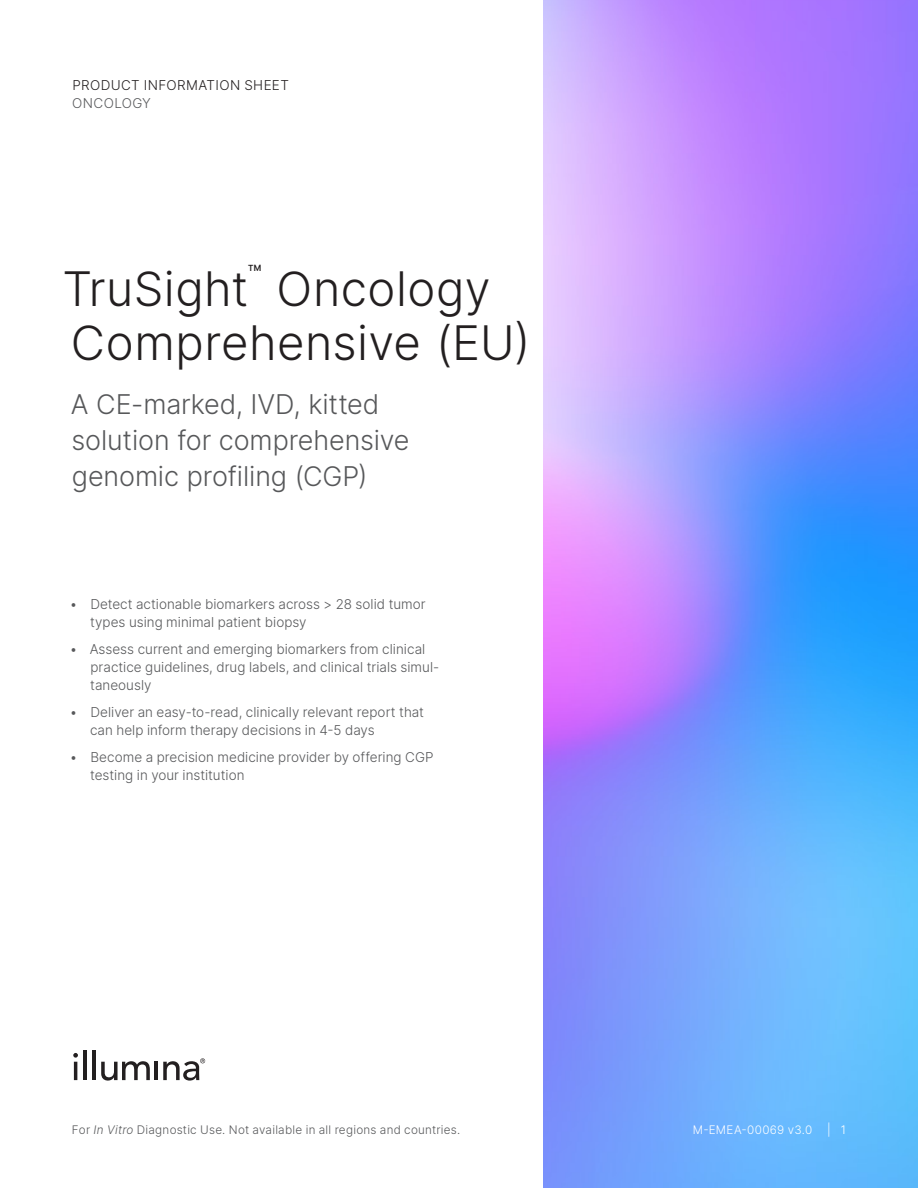
<style>
.page{position:relative;width:918px;height:1188px;background:#fff}
.page>*{position:absolute;margin:0;border:0;box-sizing:border-box;transform-origin:0 0}
.Title{font:300 47.25px/54px "Inter";letter-spacing:.01em;color:#231f20}
.Subtitle{font:300 27px/36px "Inter";letter-spacing:-.005em;color:#57585a}
.Title-2{font:23.55px "Inter";color:#231f20}
.zz_Document_Type___S{font:300 13.5px/18px "Inter";color:#57585a}
.zz_Document_Type___S-2{font:300 13.5px "Inter";letter-spacing:.03em;color:#231f20}
.zz_Document_Type___S-3{font:300 13.5px "Inter";letter-spacing:.03em;color:#57585a}
.zz_For_Research_Only{font:300 11.7px "Inter";letter-spacing:.02em;color:#57585a}
.zz_Pub_Number{font:300 11.7px "Inter";letter-spacing:.03em;color:#fff}
.s1{font-style:italic}
</style>
<div class="page">
<img style="left:543px;top:0;width:375px;height:1188px">
<hr style="left:74px;top:1062px;width:3px;height:18px;background:#231f20">
<hr style="left:83px;top:1051px;width:4px;height:29px;background:#231f20">
<hr style="left:93px;top:1051px;width:3px;height:29px;background:#231f20">
<svg style="left:101px;top:1061px;width:49px;height:20px"></svg>
<hr style="left:155px;top:1062px;width:3px;height:18px;background:#231f20">
<svg style="left:73px;top:1053px;width:5px;height:5px"></svg>
<svg style="left:163px;top:1058px;width:42px;height:23px"></svg>
<p class="zz_Document_Type___S-2" style="left:73px;top:76px;width:218px">PRODUCT INFORMATION SHEET</p>
<p class="zz_Document_Type___S-3" style="left:72px;top:94px;width:80px">ONCOLOGY</p>
<p class="Title-2" style="left:247px;top:256px;width:16px">™</p>
<p class="Title" style="left:71px;top:261px;width:461px;text-indent:205px">Oncology<br>Comprehensive (EU)</p>
<p class="Subtitle" style="left:71px;top:386px;width:340px">A CE-marked, IVD, kitted solution for comprehensive genomic profiling (CGP)</p>
<p class="Title" style="left:63px;top:261px;width:187px">TruSight</p>
<p class="zz_Document_Type___S" style="left:90px;top:595px;width:337px;text-indent:-21px">• Detect actionable biomarkers across &gt; 28 solid tumor types using minimal patient biopsy</p>
<p class="zz_Document_Type___S" style="left:90px;top:640px;width:351px;text-indent:-21px">• Assess current and emerging biomarkers from clinical practice guidelines, drug labels, and clinical trials simul&shy;taneously</p>
<p class="zz_Document_Type___S" style="left:90px;top:703px;width:335px;text-indent:-20px">• Deliver an easy-to-read, clinically relevant report that can help inform therapy decisions in 4-5 days</p>
<p class="zz_Document_Type___S" style="left:90px;top:748px;width:345px;text-indent:-21px">• Become a precision medicine provider by offering CGP testing in your institution</p>
<p class="zz_For_Research_Only" style="left:72px;top:1121px;width:390px">For <span class="s1">In Vitro</span> Diagnostic Use. Not available in all regions and countries.</p>
<p class="zz_Pub_Number" style="left:693px;top:1121px;width:121px">M-EMEA-00069 v3.0</p>
<p class="zz_Pub_Number" style="left:827px;top:1121px;width:20px">| 1</p>
</div>
